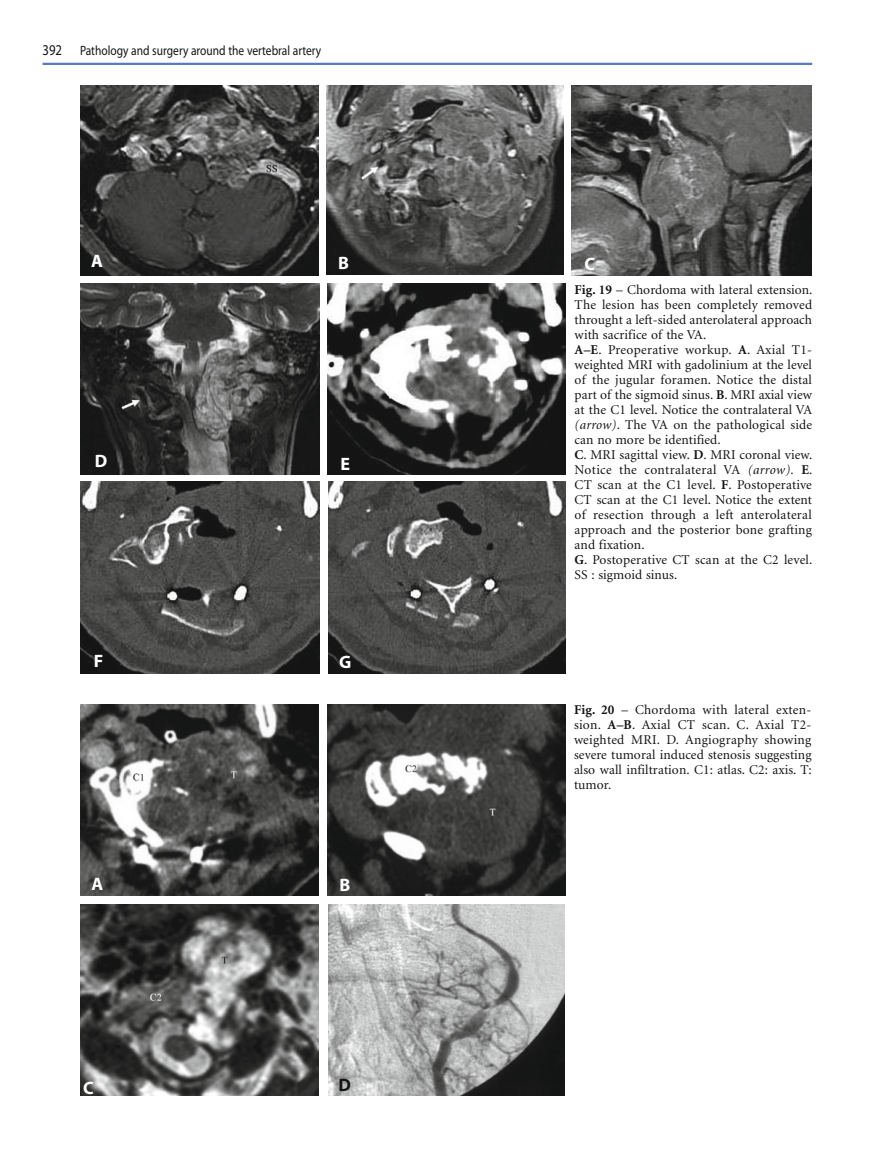
<style>
.page{position:relative;width:893px;height:1149px;background:#fff}
.page>*{position:absolute;margin:0;border:0;box-sizing:border-box;transform-origin:0 0}
.t1{font:700 18px "Myriad";color:#fff}
.t2{font:700 18px "Myriad";color:#131413}
.t3{font:13.5px/15px "Minion";letter-spacing:.005em;color:#131413}
.t4{font:13.5px "Myriad";color:#131413;scale:.85 1}
.s1{font-size:15px}
.s2{font-weight:700}
.s3{font-style:italic}
</style>
<div class="page">
<hr style="left:43px;top:63px;width:769px;height:2px;background:#587bbd">
<img style="left:80px;top:85px;width:238px;height:190px">
<img style="left:572px;top:85px;width:239px;height:190px">
<img style="left:327px;top:85px;width:236px;height:189px">
<img style="left:80px;top:283px;width:239px;height:191px">
<img style="left:328px;top:283px;width:238px;height:191px">
<img style="left:81px;top:481px;width:238px;height:191px">
<img style="left:329px;top:481px;width:236px;height:192px">
<img style="left:80px;top:704px;width:239px;height:191px">
<img style="left:327px;top:704px;width:238px;height:190px">
<img style="left:80px;top:904px;width:239px;height:191px">
<img style="left:328px;top:904px;width:236px;height:191px">
<p class="t4" style="left:43px;top:46px;width:329px"><span class="s1">392</span> Pathology and surgery around the vertebral artery</p>
<h1 class="t1" style="left:91px;top:254px;width:13px">A</h1>
<h1 class="t1" style="left:338px;top:256px;width:12px">B</h1>
<h1 class="t1" style="left:585px;top:257px;width:12px">C</h1>
<h1 class="t1" style="left:95px;top:454px;width:14px">D</h1>
<h1 class="t1" style="left:341px;top:457px;width:11px">E</h1>
<h1 class="t1" style="left:94px;top:654px;width:11px">F</h1>
<h1 class="t1" style="left:339px;top:655px;width:14px">G</h1>
<h1 class="t1" style="left:91px;top:876px;width:13px">A</h1>
<h1 class="t1" style="left:340px;top:877px;width:12px">B</h1>
<h1 class="t1" style="left:83px;top:1080px;width:12px">C</h1>
<h1 class="t2" style="left:338px;top:1077px;width:14px">D</h1>
<p class="t3" style="left:575px;top:283px;width:239px"><span class="s2">Fig. 19</span> – Chordoma with lateral extension.<br>The lesion has been completely removed throught a left-sided anterolateral approach with sacrifice of the VA.<br><span class="s2">A–E</span>. Preoperative workup. <span class="s2">A</span>. Axial T1- weighted MRI with gadolinium at the level of the jugular foramen. Notice the distal part of the sigmoid sinus. <span class="s2">B</span>. MRI axial view at the C1 level. Notice the contralateral VA <span class="s3">(arrow)</span>. The VA on the pathological side can no more be identified.<br><span class="s2">C</span>. MRI sagittal view. <span class="s2">D</span>. MRI coronal view.<br>Notice the contralateral VA <span class="s3">(arrow).</span> <span class="s2">E</span>.<br>CT scan at the C1 level. <span class="s2">F</span>. Postoperative CT scan at the C1 level. Notice the extent of resection through a left anterolateral approach and the posterior bone grafting and fixation.<br><span class="s2">G</span>. Postoperative CT scan at the C2 level.<br>SS : sigmoid sinus.</p>
<p class="t3" style="left:574px;top:703px;width:239px;text-align:justify"><span class="s2">Fig. 20</span> – Chordoma with lateral exten&shy;sion. <span class="s2">A–B</span>. Axial CT scan. C. Axial T2- weighted MRI. D. Angiography showing severe tumoral induced stenosis suggesting also wall infiltration. C1: atlas. C2: axis. T: tumor.</p>
</div>
